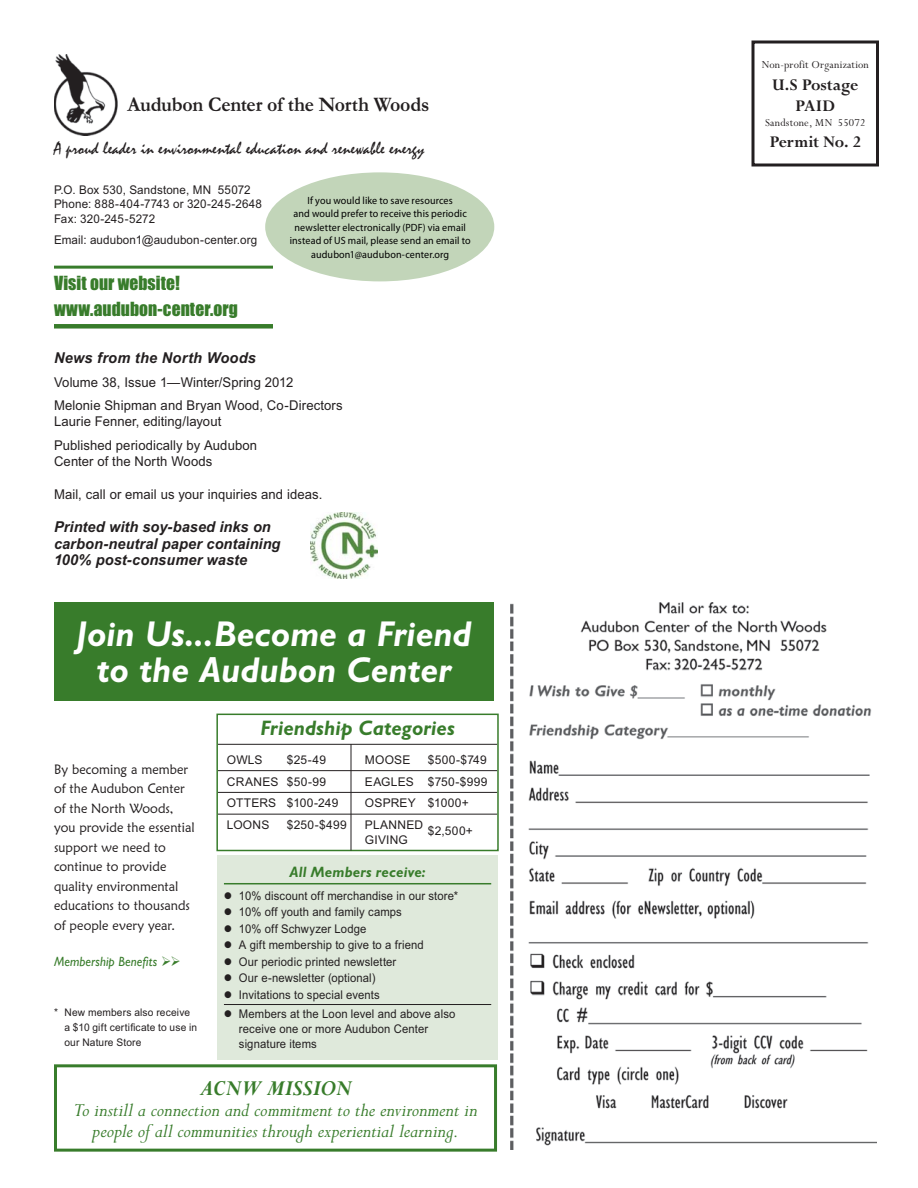
<style>
.page{position:relative;width:918px;height:1188px;background:#fff}
.page>*{position:absolute;margin:0;border:0;box-sizing:border-box;transform-origin:0 0}
.t1{font:italic 700 36px/36px "Gill Sans";color:#fff;text-align:center}
.t2{font:italic 700 24px "Perpetua";letter-spacing:-.015em;color:#387c2b}
.t3{font:italic 21px/21px "Perpetua";color:#387c2b;text-align:center}
.t4{font:700 21px "Garamond";letter-spacing:-.015em;color:#231f20;scale:.94 1}
.t5{font:italic 700 21px "Gill Sans";letter-spacing:.005em;color:#387c2b}
.t6{font:18px "Mistral";letter-spacing:.005em;color:#231f20}
.t7{font:18px/26.2px "Impact";letter-spacing:.005em;color:#387c2b}
.t8{font:700 18px/21.6px "Perpetua";color:#231f20;text-align:center}
.t9{font:italic 700 15px/16.5px "Arial";letter-spacing:.005em;color:#231f20}
.t10{font:italic 700 15px "Gill Sans";letter-spacing:.015em;color:#387c2b}
.t11{font:13.5px/23.2px "Arial";letter-spacing:.005em;color:#231f20}
.t12{font:13.5px/19.5px "Maiandra GD";letter-spacing:.005em;color:#231f20;scale:.95 1}
.t13{font:italic 13.5px "Gill Sans";letter-spacing:.01em;color:#387c2b;scale:.94 1}
.t14{font:12px/16.5px "Arial";letter-spacing:.01em;color:#231f20;scale:.94 1}
.t15{font:12px/14.4px "Arial";letter-spacing:.01em;color:#231f20}
.t16{font:12px "Perpetua";letter-spacing:.015em;color:#231f20}
.t17{font:10.5px/13.5px "Myriad Pro";letter-spacing:.015em;color:#000;text-align:center;scale:.96 1}
.t18{font:10.5px/15px "Arial";letter-spacing:.015em;color:#231f20}
</style>
<div class="page">
<div style="left:265px;top:172px;width:229px;height:109px;background:#c2d5b9;border-radius:50%"></div>
<div style="left:752px;top:40px;width:127px;height:126px;border:3px solid #231f20"></div>
<hr style="left:54px;top:266px;width:219px;height:3px;background:#387c2b">
<div style="left:54px;top:324px;width:219px;height:5px;background:#387c2b"></div>
<img style="left:54px;top:54px;width:64px;height:81px">
<div style="left:54px;top:1064px;width:443px;height:88px;border:3px solid #387c2b"></div>
<div style="left:217px;top:855px;width:281px;height:205px;background:#dfe9db"></div>
<hr style="left:224px;top:883px;width:267px;height:1px;background:#387c2b">
<hr style="left:224px;top:1004px;width:267px;height:1px;background:#231f20">
<hr style="left:218px;top:744px;width:279px;height:1px;background:#231f20">
<hr style="left:218px;top:770px;width:279px;height:1px;background:#231f20">
<hr style="left:218px;top:792px;width:279px;height:1px;background:#231f20">
<hr style="left:218px;top:814px;width:279px;height:1px;background:#231f20">
<div style="left:216px;top:714px;width:283px;height:137px;border:2px solid #387c2b"></div>
<hr style="left:351px;top:744px;width:1px;height:107px;background:#231f20">
<div style="left:54px;top:602px;width:440px;height:98px;background:#387c2b"></div>
<img style="left:511px;top:603px;width:365px;height:547px">
<img style="left:310px;top:512px;width:67px;height:66px">
<h3 class="t4" style="left:128px;top:96px;width:323px">Audubon Center of the North Woods</h3>
<h3 class="t6" style="left:54px;top:142px;width:372px">A proud leader in environmental education and renewable energy</h3>
<p class="t15" style="left:54px;top:184px;width:210px">P.O. Box 530, Sandstone, MN 55072<br>Phone: 888-404-7743 or 320-245-2648<br>Fax: 320-245-5272</p>
<p class="t15" style="left:54px;top:234px;width:205px">Email: audubon1@audubon-center.org</p>
<p class="t17" style="left:290px;top:194px;width:190px">If you would like to save resources<br>and would prefer to receive this periodic newsletter electronically (PDF) via email instead of US mail, please send an email to audubon1@audubon-center.org</p>
<h3 class="t7" style="left:54px;top:271px;width:185px">Visit our website! www.audubon-center.org</h3>
<p class="t9" style="left:54px;top:351px;width:204px">News from the North Woods</p>
<p class="t11" style="left:54px;top:372px;width:290px">Volume 38, Issue 1—Winter/Spring 2012<br>Melonie Shipman and Bryan Wood, Co-Directors</p>
<p class="t11" style="left:54px;top:411px;width:205px">Laurie Fenner, editing/layout<br>Published periodically by Audubon</p>
<p class="t11" style="left:54px;top:451px;width:160px">Center of the North Woods</p>
<p class="t11" style="left:54px;top:484px;width:270px">Mail, call or email us your inquiries and ideas.</p>
<p class="t9" style="left:54px;top:520px;width:228px">Printed with soy-based inks on carbon-neutral paper containing<br>100% post-consumer waste</p>
<h1 class="t1" style="left:77px;top:620px;width:397px">Join Us...Become a Friend to the Audubon Center</h1>
<p class="t12" style="left:54px;top:761px;width:150px">By becoming a member of the Audubon Center of the North Woods, you provide the essential support we need to continue to provide quality environmental educations to thousands of people every year.</p>
<p class="t13" style="left:54px;top:957px;width:111px">Membership Benefits</p>
<p class="t18" style="left:65px;top:1006px;width:134px;text-indent:-11px">* New members also receive a $10 gift certificate to use in our Nature Store</p>
<h3 class="t5" style="left:260px;top:721px;width:196px">Friendship Categories</h3>
<p class="t15" style="left:227px;top:754px;width:37px">OWLS</p>
<p class="t15" style="left:287px;top:754px;width:41px">$25-49</p>
<p class="t15" style="left:365px;top:754px;width:47px">MOOSE</p>
<p class="t15" style="left:428px;top:754px;width:60px">$500-$749</p>
<p class="t15" style="left:227px;top:775px;width:101px">CRANES $50-99</p>
<p class="t15" style="left:365px;top:775px;width:124px">EAGLES $750-$999</p>
<p class="t15" style="left:227px;top:797px;width:113px">OTTERS $100-249</p>
<p class="t15" style="left:365px;top:797px;width:105px">OSPREY $1000+</p>
<p class="t15" style="left:227px;top:819px;width:44px">LOONS</p>
<p class="t15" style="left:287px;top:819px;width:61px">$250-$499</p>
<p class="t15" style="left:365px;top:819px;width:60px">PLANNED</p>
<p class="t15" style="left:428px;top:825px;width:46px">$2,500+</p>
<p class="t15" style="left:365px;top:834px;width:45px">GIVING</p>
<p class="t10" style="left:289px;top:866px;width:138px">All Members receive:</p>
<p class="t14" style="left:239px;top:888px;width:235px">10% discount off merchandise in our store*<br>10% off youth and family camps<br>10% off Schwyzer Lodge<br>A gift membership to give to a friend<br>Our periodic printed newsletter<br>Our e-newsletter (optional)<br>Invitations to special events</p>
<p class="t14" style="left:239px;top:1008px;width:232px;line-height:15px">Members at the Loon level and above also receive one or more Audubon Center signature items</p>
<h2 class="t2" style="left:200px;top:1079px;width:153px">ACNW MISSION</h2>
<h3 class="t3" style="left:73px;top:1102px;width:406px">To instill a connection and commitment to the environment in people of all communities through experiential learning.</h3>
<p class="t16" style="left:762px;top:61px;width:109px">Non-profit Organization</p>
<h3 class="t8" style="left:772px;top:76px;width:87px">U.S Postage<br>PAID</h3>
<p class="t16" style="left:765px;top:118px;width:102px">Sandstone, MN 55072</p>
<h3 class="t8" style="left:770px;top:134px;width:92px">Permit No. 2</h3>
</div>
